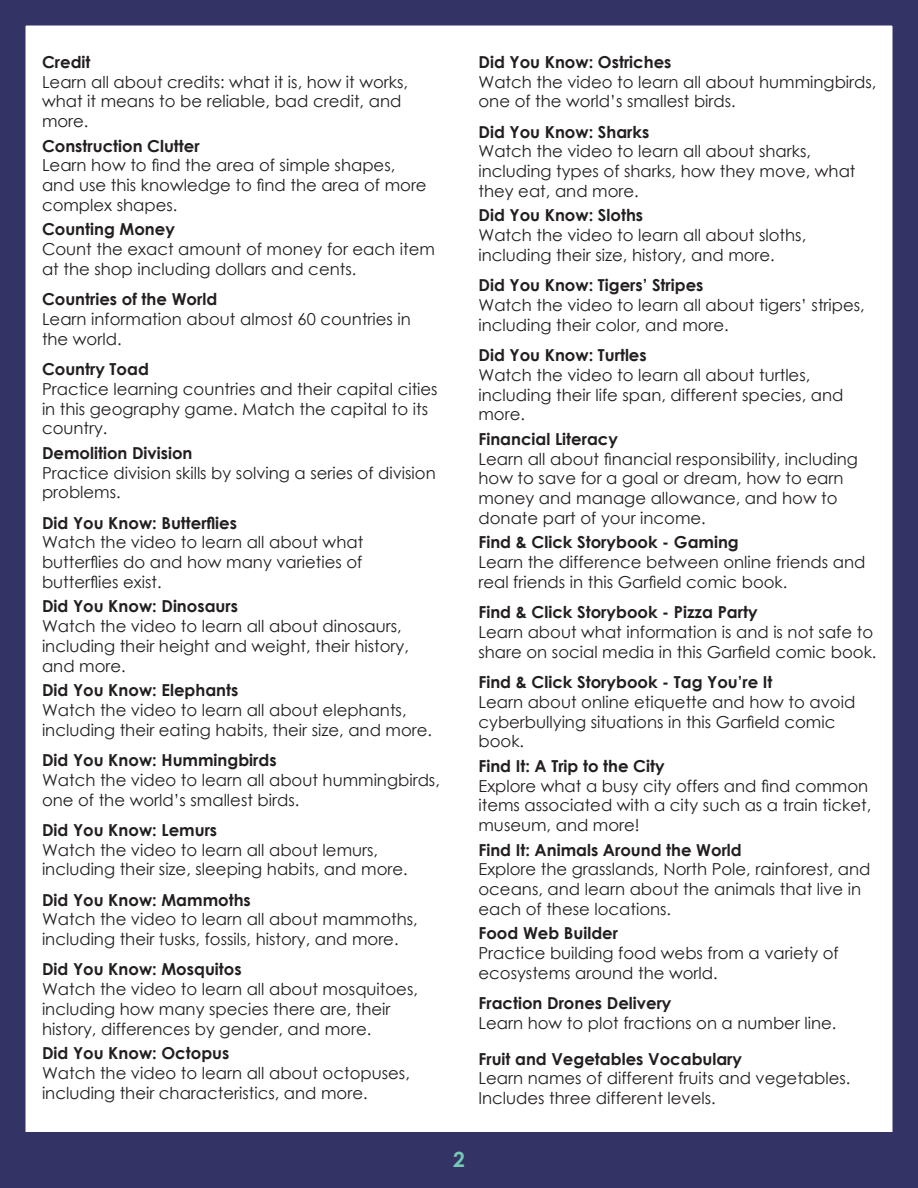
<style>
.page{position:relative;width:918px;height:1188px;background:#fff}
.page>*{position:absolute;margin:0;border:0;box-sizing:border-box;transform-origin:0 0}
.t1{font:700 21px "Century Gothic";color:#76c9b4}
.t2{font:16.5px/19.8px "Century Gothic";color:#231f20}
.t3{font:700 16.5px "Century Gothic";color:#231f20}
.s1{font-weight:700}
</style>
<div class="page">
<div style="left:0;top:0;width:918px;height:1188px;border:26px solid #336"></div>
<div style="left:1px;top:1133px;width:916px;height:55px;background:#336"></div>
<p class="t3" style="left:42px;top:49px;width:50px">Credit</p>
<p class="t2" style="left:42px;top:72px;width:368px">Learn all about credits: what it is, how it works, what it means to be reliable, bad credit, and more.</p>
<p class="t2" style="left:42px;top:136px;width:386px"><span class="s1">Construction Clutter<br></span>Learn how to find the area of simple shapes, and use this knowledge to find the area of more complex shapes.</p>
<p class="t3" style="left:42px;top:217px;width:134px">Counting Money</p>
<p class="t2" style="left:42px;top:239px;width:394px">Count the exact amount of money for each item at the shop including dollars and cents.</p>
<p class="t2" style="left:42px;top:289px;width:370px"><span class="s1">Countries of the World<br></span>Learn information about almost 60 countries in the world.</p>
<p class="t2" style="left:42px;top:359px;width:397px"><span class="s1">Country Toad<br></span>Practice learning countries and their capital cities in this geography game. Match the capital to its country.</p>
<p class="t2" style="left:42px;top:443px;width:395px"><span class="s1">Demolition Division<br></span>Practice division skills by solving a series of division problems.</p>
<p class="t2" style="left:42px;top:513px;width:323px"><span class="s1">Did You Know: Butterflies<br></span>Watch the video to learn all about what butterflies do and how many varieties of butterflies exist.</p>
<p class="t2" style="left:42px;top:596px;width:368px"><span class="s1">Did You Know: Dinosaurs<br></span>Watch the video to learn all about dinosaurs, including their height and weight, their history, and more.</p>
<p class="t2" style="left:42px;top:680px;width:392px"><span class="s1">Did You Know: Elephants<br></span>Watch the video to learn all about elephants, including their eating habits, their size, and more.</p>
<p class="t2" style="left:42px;top:750px;width:399px"><span class="s1">Did You Know: Hummingbirds<br></span>Watch the video to learn all about hummingbirds, one of the world’s smallest birds.</p>
<p class="t2" style="left:42px;top:820px;width:367px"><span class="s1">Did You Know: Lemurs<br></span>Watch the video to learn all about lemurs, including their size, sleeping habits, and more.</p>
<p class="t2" style="left:42px;top:889px;width:377px"><span class="s1">Did You Know: Mammoths<br></span>Watch the video to learn all about mammoths, including their tusks, fossils, history, and more.</p>
<p class="t2" style="left:42px;top:959px;width:378px"><span class="s1">Did You Know: Mosquitos<br></span>Watch the video to learn all about mosquitoes, including how many species there are, their history, differences by gender, and more.</p>
<p class="t2" style="left:42px;top:1043px;width:369px"><span class="s1">Did You Know: Octopus<br></span>Watch the video to learn all about octopuses, including their characteristics, and more.</p>
<p class="t2" style="left:478px;top:52px;width:399px"><span class="s1">Did You Know: Ostriches<br></span>Watch the video to learn all about hummingbirds, one of the world’s smallest birds.</p>
<p class="t2" style="left:478px;top:122px;width:379px"><span class="s1">Did You Know: Sharks<br></span>Watch the video to learn all about sharks, including types of sharks, how they move, what they eat, and more.</p>
<p class="t2" style="left:478px;top:205px;width:329px"><span class="s1">Did You Know: Sloths<br></span>Watch the video to learn all about sloths, including their size, history, and more.</p>
<p class="t2" style="left:478px;top:275px;width:388px"><span class="s1">Did You Know: Tigers’ Stripes<br></span>Watch the video to learn all about tigers’ stripes, including their color, and more.</p>
<p class="t2" style="left:478px;top:345px;width:367px"><span class="s1">Did You Know: Turtles<br></span>Watch the video to learn all about turtles, including their life span, different species, and more.</p>
<p class="t2" style="left:478px;top:429px;width:381px"><span class="s1">Financial Literacy<br></span>Learn all about financial responsibility, including how to save for a goal or dream, how to earn money and manage allowance, and how to donate part of your income.</p>
<p class="t2" style="left:478px;top:532px;width:388px"><span class="s1">Find &amp; Click Storybook - Gaming<br></span>Learn the difference between online friends and real friends in this Garfield comic book.</p>
<p class="t3" style="left:478px;top:600px;width:281px">Find &amp; Click Storybook - Pizza Party</p>
<p class="t2" style="left:478px;top:622px;width:400px">Learn about what information is and is not safe to share on social media in this Garfield comic book.</p>
<p class="t3" style="left:478px;top:670px;width:296px">Find &amp; Click Storybook - Tag You’re It</p>
<p class="t2" style="left:478px;top:692px;width:378px">Learn about online etiquette and how to avoid cyberbullying situations in this Garfield comic book.</p>
<p class="t2" style="left:478px;top:756px;width:394px"><span class="s1">Find It: A Trip to the City<br></span>Explore what a busy city offers and find common items associated with a city such as a train ticket, museum, and more!</p>
<p class="t2" style="left:478px;top:839px;width:393px"><span class="s1">Find It: Animals Around the World<br></span>Explore the grasslands, North Pole, rainforest, and oceans, and learn about the animals that live in each of these locations.</p>
<p class="t3" style="left:478px;top:921px;width:141px">Food Web Builder</p>
<p class="t2" style="left:478px;top:943px;width:362px">Practice building food webs from a variety of ecosystems around the world.</p>
<p class="t2" style="left:478px;top:993px;width:360px"><span class="s1">Fraction Drones Delivery<br></span>Learn how to plot fractions on a number line.</p>
<p class="t3" style="left:478px;top:1046px;width:265px">Fruit and Vegetables Vocabulary</p>
<p class="t2" style="left:478px;top:1068px;width:373px">Learn names of different fruits and vegetables.<br>Includes three different levels.</p>
<p class="t1" style="left:453px;top:1144px;width:13px">2</p>
</div>
